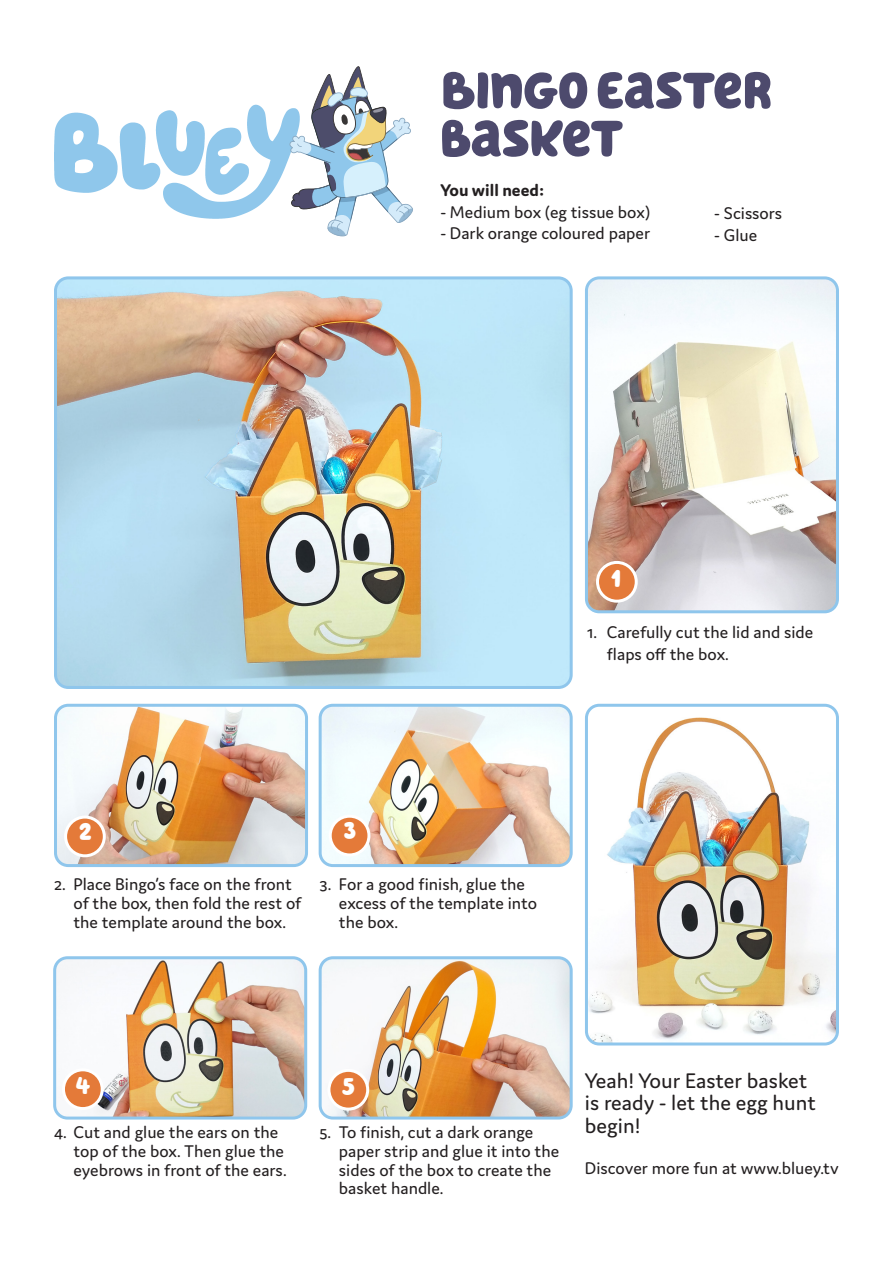
<style>
.page{position:relative;width:893px;height:1263px;background:#fff}
.page>*{position:absolute;margin:0;border:0;box-sizing:border-box;transform-origin:0 0}
.t1{font:52.5px/48px "Hello Headline";color:#4d4a6d}
.t2{font:24.6px "Hello Headline";color:#fff}
.t3{font:22.5px/22.5px "Domus";color:#231f20}
.t4{font:18px/18.8px "Domus";color:#231f20}
.t5{font:700 18px "Domus";color:#231f20}
</style>
<div class="page">
<img style="left:58px;top:280px;width:511px;height:405px">
<div style="left:54px;top:276px;width:519px;height:413px;border:3px solid #8fc6ec;border-radius:13px"></div>
<img style="left:589px;top:280px;width:246px;height:329px">
<div style="left:585px;top:276px;width:254px;height:337px;border:3px solid #8fc6ec;border-radius:13px"></div>
<div style="left:597px;top:562px;width:39px;height:39px;background:#e47a39;border-radius:50%"></div>
<div style="left:596px;top:561px;width:42px;height:42px;border:3px solid #fff;border-radius:50%"></div>
<svg style="left:54px;top:66px;width:359px;height:171px"></svg>
<img style="left:320px;top:705px;width:249px;height:158px">
<div style="left:319px;top:704px;width:254px;height:163px;border:3px solid #8fc6ec;border-radius:13px"></div>
<img style="left:58px;top:708px;width:246px;height:155px">
<div style="left:54px;top:704px;width:254px;height:163px;border:3px solid #8fc6ec;border-radius:13px"></div>
<div style="left:330px;top:816px;width:39px;height:39px;background:#e47a39;border-radius:50%"></div>
<div style="left:329px;top:815px;width:41px;height:41px;border:3px solid #fff;border-radius:50%"></div>
<div style="left:66px;top:817px;width:38px;height:39px;background:#e47a39;border-radius:50%"></div>
<div style="left:64px;top:815px;width:42px;height:42px;border:3px solid #fff;border-radius:50%"></div>
<img style="left:320px;top:960px;width:249px;height:158px">
<div style="left:319px;top:956px;width:254px;height:163px;border:3px solid #8fc6ec;border-radius:13px"></div>
<img style="left:57px;top:960px;width:249px;height:158px">
<div style="left:53px;top:956px;width:254px;height:163px;border:3px solid #8fc6ec;border-radius:13px"></div>
<div style="left:329px;top:1070px;width:39px;height:39px;background:#e47a39;border-radius:50%"></div>
<div style="left:327px;top:1069px;width:42px;height:41px;border:3px solid #fff;border-radius:50%"></div>
<div style="left:63px;top:1070px;width:39px;height:38px;background:#e47a39;border-radius:50%"></div>
<div style="left:62px;top:1068px;width:42px;height:42px;border:3px solid #fff;border-radius:50%"></div>
<img style="left:586px;top:708px;width:249px;height:336px">
<div style="left:585px;top:704px;width:254px;height:341px;border:3px solid #8fc6ec;border-radius:13px"></div>
<p class="t1" style="left:440px;top:67px;width:333px">BINGO EASTER<br>BASKET</p>
<p class="t5" style="left:440px;top:180px;width:106px">You will need:</p>
<p class="t4" style="left:440px;top:202px;width:211px">- Medium box (eg tissue box)</p>
<p class="t4" style="left:440px;top:224px;width:211px">- Dark orange coloured paper</p>
<p class="t4" style="left:714px;top:204px;width:70px">- Scissors</p>
<p class="t4" style="left:714px;top:225px;width:45px">- Glue</p>
<p class="t2" style="left:611px;top:564px;width:11px">1</p>
<p class="t4" style="left:607px;top:622px;width:208px;line-height:21.6px;text-indent:-19px">1. Carefully cut the lid and side flaps off the box.</p>
<p class="t2" style="left:79px;top:817px;width:14px">2</p>
<p class="t2" style="left:344px;top:816px;width:14px">3</p>
<p class="t4" style="left:73px;top:875px;width:230px;text-indent:-19px">2. Place Bingo’s face on the front of the box, then fold the rest of the template around the box.</p>
<p class="t4" style="left:339px;top:875px;width:200px;text-indent:-19px">3. For a good finish, glue the excess of the template into</p>
<p class="t4" style="left:339px;top:912px;width:61px">the box.</p>
<p class="t2" style="left:76px;top:1071px;width:16px">4</p>
<p class="t2" style="left:342px;top:1072px;width:14px">5</p>
<p class="t4" style="left:339px;top:1123px;width:222px;text-indent:-19px">5. To finish, cut a dark orange paper strip and glue it into the sides of the box to create the basket handle.</p>
<p class="t4" style="left:73px;top:1123px;width:215px;text-indent:-19px">4. Cut and glue the ears on the top of the box. Then glue the eyebrows in front of the ears.</p>
<p class="t3" style="left:585px;top:1069px;width:224px">Yeah! Your Easter basket</p>
<p class="t3" style="left:585px;top:1091px;width:232px">is ready - let the egg hunt begin!</p>
<p class="t4" style="left:585px;top:1158px;width:255px">Discover more fun at www.bluey.tv</p>
</div>
